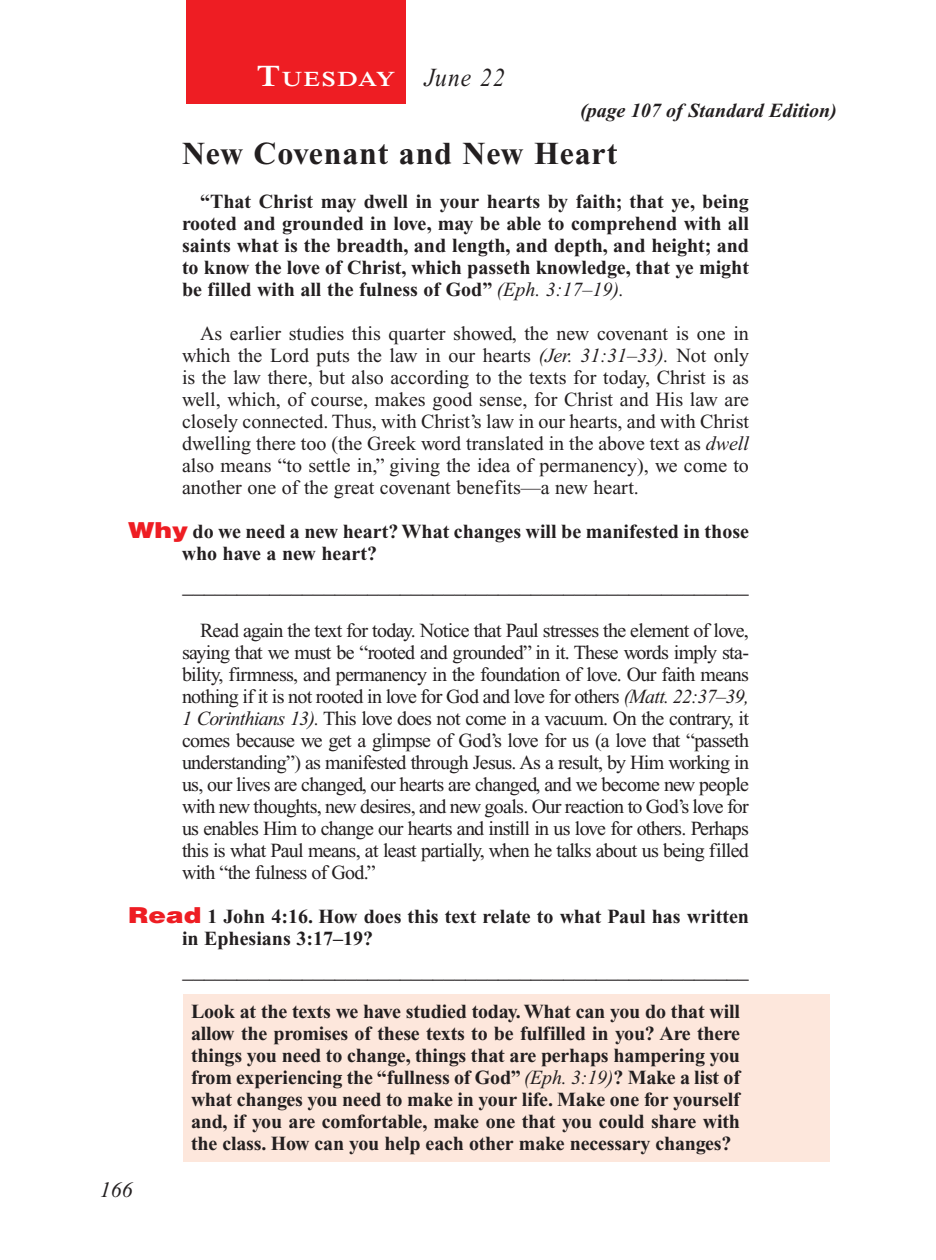
<style>
.page{position:relative;width:936px;height:1260px;background:#fff}
.page>*{position:absolute;margin:0;border:0;box-sizing:border-box;transform-origin:0 0}
.Head{font:700 32px "Times New Roman PS Std";letter-spacing:.025em;color:#231f20}
.Lesson_Dates{font:italic 26px "Times New Roman PS Std";letter-spacing:.05em;color:#231f20;scale:.9 1}
.Blank_Lines{font:22px "Times New Roman PS Std";color:#231f20}
.t1{font:italic 22px "Times New Roman PS Std";color:#231f20}
.Daily_Header{font:600 21px "Times NRMT Std";letter-spacing:.07em;color:#fff;scale:1.1 1}
.Body_SB{font:20px/22px "Times New Roman PS Std";letter-spacing:-.035em;color:#231f20;text-align:justify}
.Body{font:20px/22px "Times New Roman PS Std";color:#231f20;text-align:justify}
.x-screened_box-text{font:700 20px/22px "Times New Roman PS Std";letter-spacing:-.01em;color:#231f20;text-align:justify}
.Body-2{font:700 20px/22px "Times New Roman PS Std";color:#231f20;text-align:justify}
.Question{font:700 20px/22px "Times New Roman PS Std";color:#231f20}
.Page_from_SE{font:italic 700 20px "Times New Roman PS Std";color:#231f20}
.s1{font-size:30px}
.s2{font-weight:400;font-style:italic}
.s3{font-style:italic}
.s4{font-family:"Helvetica LT Std";font-weight:900;font-size:22px;color:#ee1d23}
</style>
<div class="page">
<div style="left:186px;top:0;width:220px;height:103px;background:#ee1d23"></div>
<div style="left:184px;top:994px;width:646px;height:167px;background:#fde7dc"></div>
<p class="Daily_Header" style="left:257px;top:67px;width:127px"><span class="s1">T</span>UESDAY</p>
<p class="Lesson_Dates" style="left:424px;top:64px;width:91px">June 22</p>
<p class="Page_from_SE" style="left:580px;top:100px;width:258px">(page 107 of Standard Edition)</p>
<p class="Head" style="left:182px;top:136px;width:437px">New Covenant and New Heart</p>
<p class="Body-2" style="left:182px;top:190px;width:569px;text-indent:18px">“That Christ may dwell in your hearts by faith; that ye, being rooted and grounded in love, may be able to comprehend with all saints what is the breadth, and length, and depth, and height; and to know the love of Christ, which passeth knowledge, that ye might be filled with all the fulness of God” <span class="s2">(Eph. 3:17–19).</span></p>
<p class="Body" style="left:182px;top:322px;width:569px;text-indent:18px">As earlier studies this quarter showed, the new covenant is one in which the Lord puts the law in our hearts <span class="s3">(Jer. 31:31–33).</span> Not only is the law there, but also according to the texts for today, Christ is as well, which, of course, makes good sense, for Christ and His law are closely connected. Thus, with Christ’s law in our hearts, and with Christ dwelling there too (the Greek word translated in the above text as <span class="s3">dwell </span>also means “to settle in,” giving the idea of permanency), we come to another one of the great covenant benefits—a new heart.</p>
<p class="Question" style="left:182px;top:520px;width:569px;text-indent:-54px"><span class="s4">Why</span> do we need a new heart? What changes will be manifested in those who have a new heart?</p>
<p class="Blank_Lines" style="left:182px;top:574px;width:568px">____________________________________________________</p>
<p class="Body_SB" style="left:182px;top:619px;width:569px;text-indent:18px">Read again the text for today. Notice that Paul stresses the element of love, saying that we must be “rooted and grounded” in it. These words imply sta&shy;bility, firmness, and permanency in the foundation of love. Our faith means nothing if it is not rooted in love for God and love for others <span class="s3">(Matt. 22:37–39, 1 Corinthians 13).</span> This love does not come in a vacuum. On the contrary, it comes because we get a glimpse of God’s love for us (a love that “passeth understanding”) as manifested through Jesus. As a result, by Him working in us, our lives are changed, our hearts are changed, and we become new people with new thoughts, new desires, and new goals. Our reaction to God’s love for us enables Him to change our hearts and instill in us love for others. Perhaps this is what Paul means, at least partially, when he talks about us being filled with “the fulness of God.”</p>
<p class="Question" style="left:182px;top:905px;width:568px;text-indent:-54px"><span class="s4">Read</span> 1 John 4:16. How does this text relate to what Paul has written in Ephesians 3:17–19?</p>
<p class="Blank_Lines" style="left:182px;top:959px;width:568px">____________________________________________________</p>
<p class="x-screened_box-text" style="left:191px;top:1000px;width:551px">Look at the texts we have studied today. What can you do that will allow the promises of these texts to be fulfilled in you? Are there things you need to change, things that are perhaps hampering you from experiencing the “fullness of God” <span class="s2">(Eph. 3:19)</span>? Make a list of what changes you need to make in your life. Make one for yourself and, if you are comfortable, make one that you could share with the class. How can you help each other make necessary changes?</p>
<p class="t1" style="left:100px;top:1178px;width:34px">166</p>
</div>
